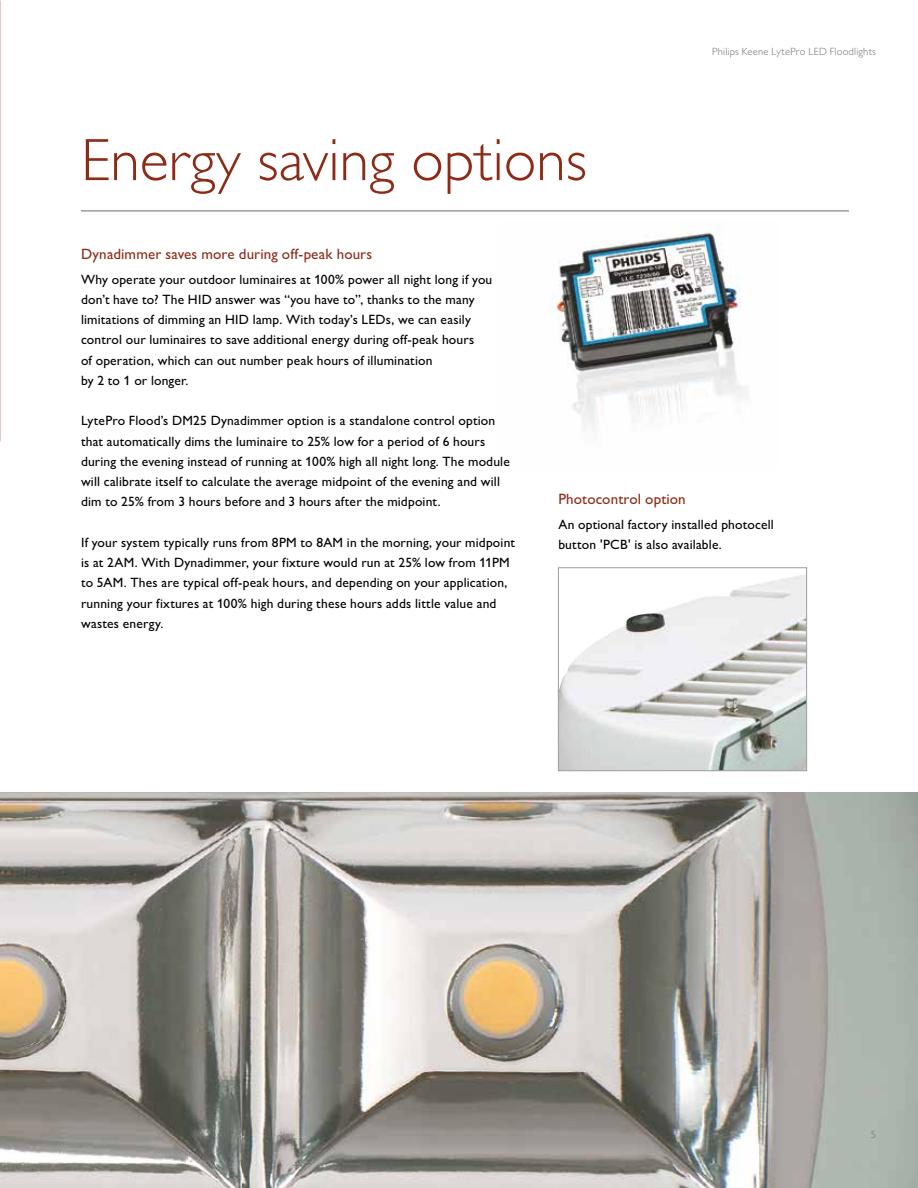
<style>
.page{position:relative;width:918px;height:1188px;background:#fff}
.page>*{position:absolute;margin:0;border:0;box-sizing:border-box;transform-origin:0 0}
.t1{font:300 60px "Gill Sans Alt One";color:#8d2b16}
.t2{font:15px "Gill Sans Alt One";letter-spacing:.01em;color:#8d2b16}
.t3{font:13.5px/20.2px "Gill Sans Alt One";letter-spacing:.015em;color:#000}
.t4{font:300 10.5px "Gill Sans Alt One";letter-spacing:.02em;color:#6e6f70}
</style>
<div class="page">
<img style="left:550px;top:232px;width:194px;height:196px">
<hr style="left:81px;top:210px;width:768px;height:2px;background:#9b9d9f">
<img style="left:0;top:792px;width:918px;height:396px">
<img style="left:560px;top:575px;width:245px;height:194px">
<div style="left:558px;top:567px;width:249px;height:204px;border:1px solid #9b9d9f"></div>
<h1 class="t1" style="left:81px;top:121px;width:507px">Energy saving options</h1>
<p class="t4" style="left:712px;top:45px;width:165px">Philips Keene LytePro LED Floodlights</p>
<p class="t2" style="left:81px;top:244px;width:293px">Dynadimmer saves more during off-peak hours</p>
<p class="t3" style="left:81px;top:269px;width:413px">Why operate your outdoor luminaires at 100% power all night long if you don’t have to? The HID answer was “you have to”, thanks to the many limitations of dimming an HID lamp. With today’s LEDs, we can easily control our luminaires to save additional energy during off-peak hours<br>of operation, which can out number peak hours of illumination<br>by 2 to 1 or longer.</p>
<p class="t3" style="left:81px;top:411px;width:430px">LytePro Flood’s DM25 Dynadimmer option is a standalone control option that automatically dims the luminaire to 25% low for a period of 6 hours during the evening instead of running at 100% high all night long. The module will calibrate itself to calculate the average midpoint of the evening and will dim to 25% from 3 hours before and 3 hours after the midpoint.</p>
<p class="t3" style="left:81px;top:532px;width:436px">If your system typically runs from 8PM to 8AM in the morning, your midpoint is at 2AM. With Dynadimmer, your fixture would run at 25% low from 11PM to 5AM. Thes are typical off-peak hours, and depending on your application, running your fixtures at 100% high during these hours adds little value and wastes energy.</p>
<p class="t2" style="left:558px;top:489px;width:129px">Photocontrol option</p>
<p class="t3" style="left:558px;top:514px;width:217px">An optional factory installed photocell button 'PCB' is also available.</p>
<p class="t4" style="left:871px;top:1128px;width:7px">5</p>
</div>
